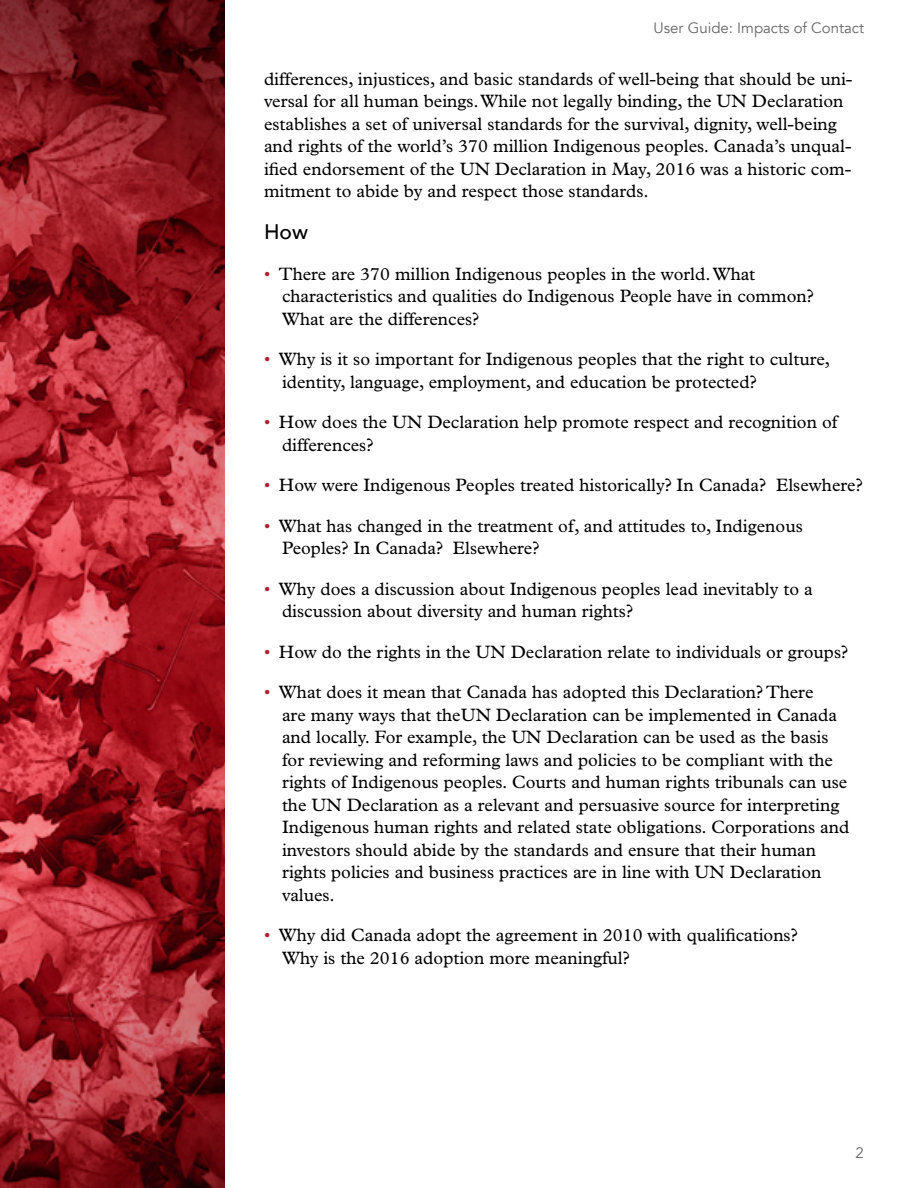
<style>
.page{position:relative;width:918px;height:1188px;background:#fff}
.page>*{position:absolute;margin:0;border:0;box-sizing:border-box;transform-origin:0 0}
.t1{font:500 21px "Avenir";color:#000}
.t2{font:18px/22.5px "Plantin Std";color:#000}
.t3{font:15px "Avenir";color:#666}
.s1{color:#b3202f}
</style>
<div class="page">
<img style="left:0;top:0;width:225px;height:1188px">
<p class="t3" style="left:654px;top:19px;width:212px">User Guide: Impacts of Contact</p>
<p class="t2" style="left:264px;top:67px;width:590px">differences, injustices, and basic standards of well-being that should be uni&shy;versal for all human beings. While not legally binding, the UN Declaration establishes a set of universal standards for the survival, dignity, well-being and rights of the world’s 370 million Indigenous peoples. Canada’s unqual&shy;ified endorsement of the UN Declaration in May, 2016 was a historic com&shy;mitment to abide by and respect those standards.</p>
<p class="t1" style="left:264px;top:214px;width:45px">How</p>
<p class="t2" style="left:282px;top:262px;width:533px;text-indent:-18px"><span class="s1">•</span> There are 370 million Indigenous peoples in the world. What characteristics and qualities do Indigenous People have in common?<br>What are the differences?</p>
<p class="t2" style="left:282px;top:348px;width:550px;text-indent:-18px"><span class="s1">•</span> Why is it so important for Indigenous peoples that the right to culture, identity, language, employment, and education be protected?</p>
<p class="t2" style="left:282px;top:411px;width:557px;text-indent:-18px"><span class="s1">•</span> How does the UN Declaration help promote respect and recognition of differences?</p>
<p class="t2" style="left:264px;top:474px;width:600px"><span class="s1">•</span> How were Indigenous Peoples treated historically? In Canada? Elsewhere?</p>
<p class="t2" style="left:282px;top:514px;width:522px;text-indent:-18px"><span class="s1">•</span> What has changed in the treatment of, and attitudes to, Indigenous<br>Peoples? In Canada? Elsewhere?</p>
<p class="t2" style="left:282px;top:577px;width:532px;text-indent:-18px"><span class="s1">•</span> Why does a discussion about Indigenous peoples lead inevitably to a discussion about diversity and human rights?</p>
<p class="t2" style="left:264px;top:640px;width:586px"><span class="s1">•</span> How do the rights in the UN Declaration relate to individuals or groups?</p>
<p class="t2" style="left:282px;top:681px;width:569px;text-indent:-18px"><span class="s1">•</span> What does it mean that Canada has adopted this Declaration? There<br>are many ways that theUN Declaration can be implemented in Canada and locally. For example, the UN Declaration can be used as the basis for reviewing and reforming laws and policies to be compliant with the rights of Indigenous peoples. Courts and human rights tribunals can use the UN Declaration as a relevant and persuasive source for interpreting Indigenous human rights and related state obligations. Corporations and investors should abide by the standards and ensure that their human rights policies and business practices are in line with UN Declaration values.</p>
<p class="t2" style="left:282px;top:924px;width:517px;text-indent:-18px"><span class="s1">•</span> Why did Canada adopt the agreement in 2010 with qualifications?<br>Why is the 2016 adoption more meaningful?</p>
<p class="t3" style="left:856px;top:1144px;width:10px">2</p>
</div>
